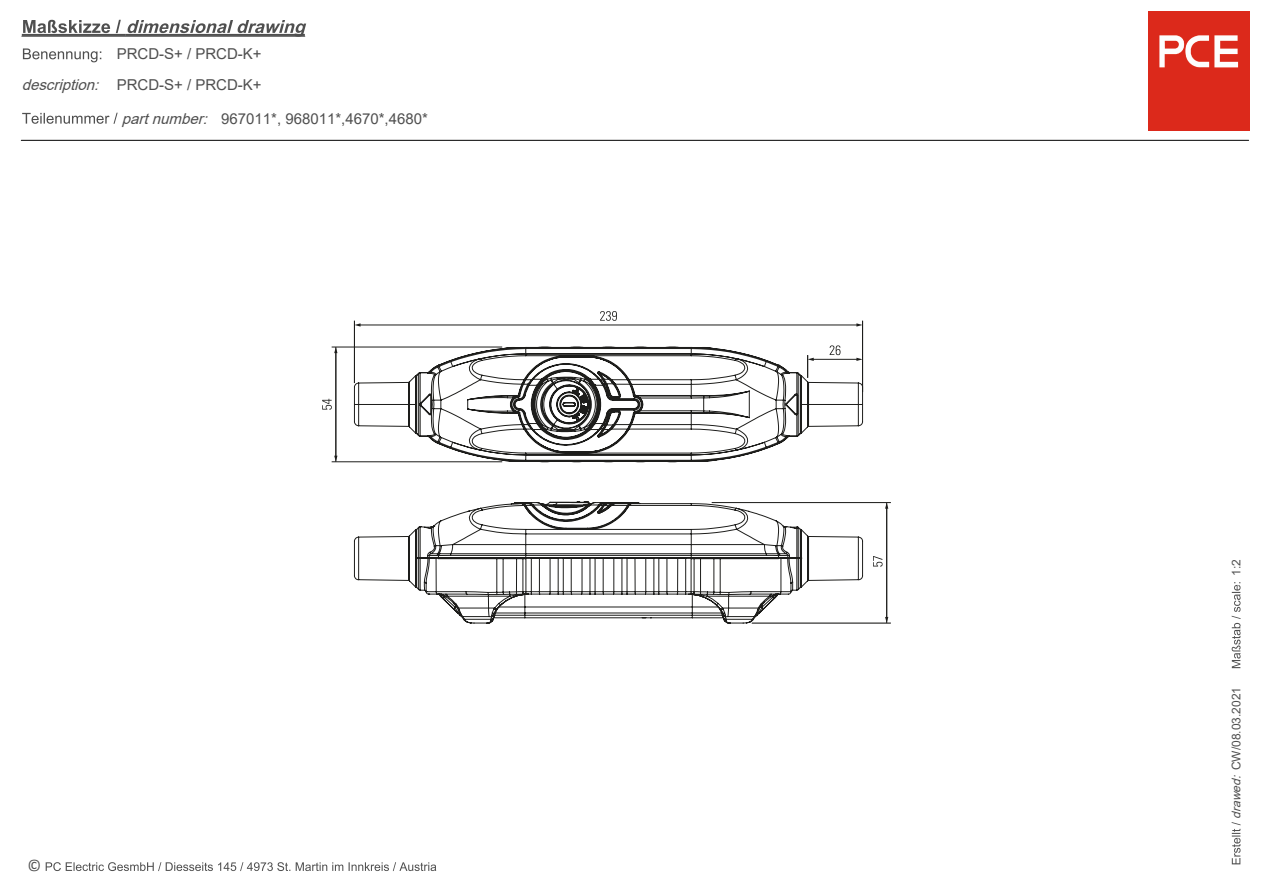
<style>
.page{position:relative;width:1263px;height:893px;background:#fff}
.page>*{position:absolute;margin:0;border:0;box-sizing:border-box;transform-origin:0 0}
.t1{font:16.5px "Calibri";color:#4f4f4f}
.t2{font:15px/30.9px "Arial";color:#4f4f4f}
.t3{font:italic 15px "Arial";color:#4f4f4f}
.t4{font:12px "Arial";color:#4f4f4f}
.s1{font-style:italic}
</style>
<div class="page">
<img style="left:1148px;top:11px;width:101px;height:119px">
<svg style="left:23px;top:20px;width:98px;height:13px"></svg>
<hr style="left:22px;top:34px;width:104px;height:2px;background:#4f4f4f">
<svg style="left:127px;top:20px;width:179px;height:17px"></svg>
<hr style="left:126px;top:34px;width:179px;height:2px;background:#4f4f4f">
<svg style="left:23px;top:48px;width:78px;height:14px"></svg>
<svg style="left:22px;top:113px;width:96px;height:11px"></svg>
<svg style="left:1232px;top:582px;width:8px;height:86px"></svg>
<svg style="left:1232px;top:822px;width:8px;height:42px"></svg>
<svg style="left:46px;top:862px;width:390px;height:9px"></svg>
<hr style="left:22px;top:36px;width:283px;height:1px;background:#4f4f4f">
<hr style="left:21px;top:140px;width:1228px;height:1px;background:#000">
<svg style="left:873px;top:556px;width:9px;height:11px"></svg>
<svg style="left:600px;top:311px;width:17px;height:10px"></svg>
<svg style="left:322px;top:399px;width:10px;height:11px"></svg>
<hr style="left:354px;top:321px;width:1px;height:62px;background:#1d1d1b">
<hr style="left:752px;top:623px;width:139px;height:1px;background:#1d1d1b">
<hr style="left:712px;top:502px;width:179px;height:1px;background:#1d1d1b">
<hr style="left:332px;top:347px;width:170px;height:1px;background:#1d1d1b">
<hr style="left:332px;top:461px;width:170px;height:1px;background:#1d1d1b">
<hr style="left:359px;top:325px;width:498px;height:1px;background:#1d1d1b">
<svg style="left:355px;top:323px;width:6px;height:4px"></svg>
<svg style="left:856px;top:323px;width:6px;height:4px"></svg>
<hr style="left:336px;top:352px;width:1px;height:105px;background:#1d1d1b">
<svg style="left:334px;top:347px;width:3px;height:6px"></svg>
<svg style="left:334px;top:456px;width:3px;height:6px"></svg>
<hr style="left:862px;top:321px;width:1px;height:71px;background:#1d1d1b">
<hr style="left:886px;top:508px;width:1px;height:110px;background:#1d1d1b">
<svg style="left:885px;top:617px;width:3px;height:6px"></svg>
<svg style="left:885px;top:503px;width:3px;height:6px"></svg>
<svg style="left:354px;top:346px;width:509px;height:117px"></svg>
<svg style="left:354px;top:501px;width:509px;height:123px"></svg>
<p class="t3" style="left:22px;top:75px;width:84px">description:</p>
<p class="t2" style="left:117px;top:38px;width:146px">PRCD-S+ / PRCD-K+<br>PRCD-S+ / PRCD-K+</p>
<p class="t2" style="left:221px;top:103px;width:208px">967011*, 968011*,4670*,4680*</p>
<p class="t3" style="left:122px;top:108px;width:92px">partnumber:</p>
<p class="t1" style="left:28px;top:854px;width:15px">©</p>
<p class="t4" style="left:1228px;top:576px;width:18px;rotate:-90deg">1:2</p>
<p class="t4" style="left:1228px;top:819px;width:133px;rotate:-90deg"><span class="s1">drawed:</span>CW/08.03.2021</p>
</div>
